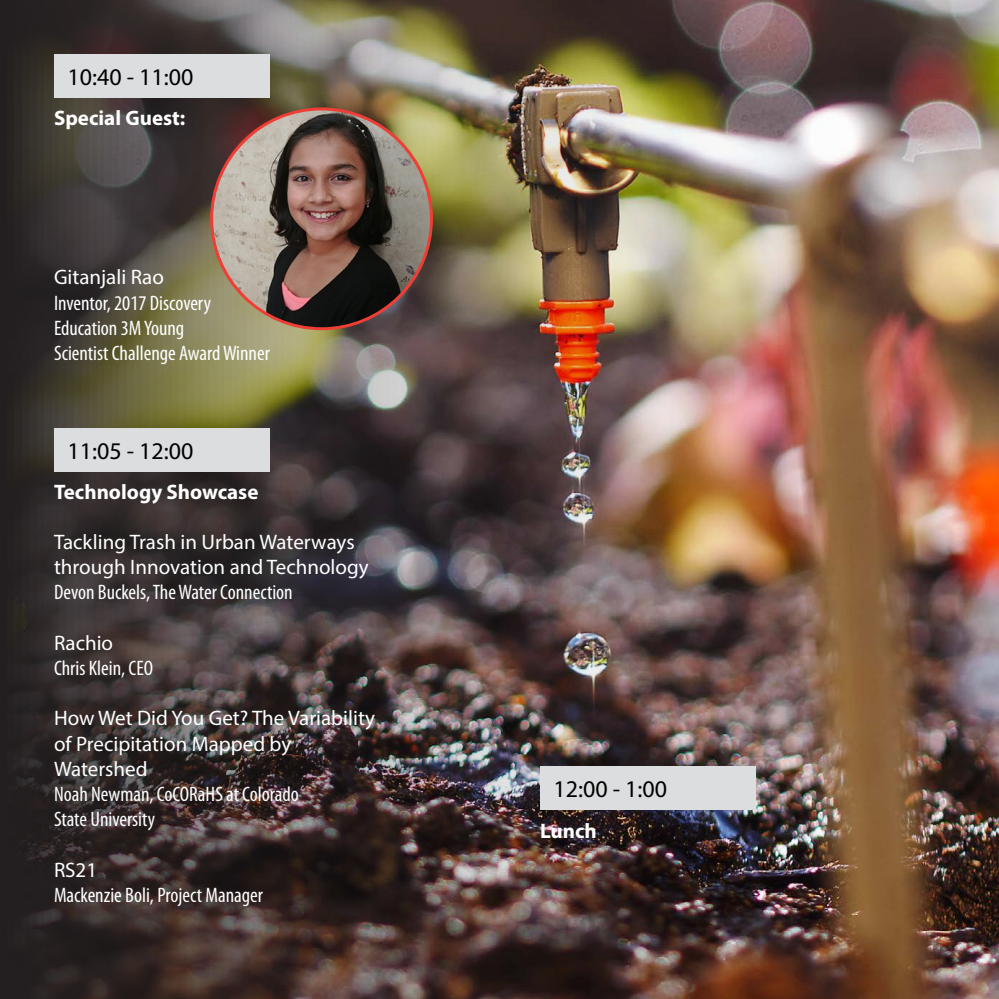
<style>
.page{position:relative;width:999px;height:999px;background:#fff}
.page>*{position:absolute;margin:0;border:0;box-sizing:border-box;transform-origin:0 0}
.t1{font:24px "Myriad Pro";color:#000}
.t2{font:condensed 21px/25.2px "Myriad Pro";color:#fff}
.t3{font:21px/25.2px "Myriad Pro";color:#fff}
.t4{font:700 21px "Myriad Pro";color:#fff}
</style>
<div class="page">
<img style="left:0;top:0;width:999px;height:999px">
<div style="left:540px;top:767px;width:216px;height:43px;background:#dcdddf"></div>
<div style="left:54px;top:428px;width:216px;height:43px;background:#dcdddf"></div>
<div style="left:54px;top:54px;width:216px;height:43px;background:#dcdddf"></div>
<img style="left:212px;top:110px;width:219px;height:219px">
<p class="t1" style="left:68px;top:62px;width:127px">10:40 - 11:00</p>
<p class="t4" style="left:54px;top:104px;width:133px">Special Guest:</p>
<p class="t3" style="left:54px;top:264px;width:111px">Gitanjali Rao</p>
<p class="t2" style="left:54px;top:290px;width:217px">Inventor, 2017 Discovery<br>Education 3M Young<br>Scientist Challenge Award Winner</p>
<p class="t1" style="left:68px;top:436px;width:127px">11:05 - 12:00</p>
<p class="t4" style="left:54px;top:478px;width:206px">Technology Showcase</p>
<p class="t3" style="left:54px;top:529px;width:316px">Tackling Trash in Urban Waterways through Innovation and Technology</p>
<p class="t2" style="left:54px;top:580px;width:240px">Devon Buckels, The Water Connection</p>
<p class="t3" style="left:54px;top:630px;width:61px">Rachio</p>
<p class="t2" style="left:54px;top:655px;width:101px">Chris Klein, CEO</p>
<p class="t3" style="left:54px;top:705px;width:323px">How Wet Did You Get? The Variability of Precipitation Mapped by</p>
<p class="t3" style="left:54px;top:756px;width:95px">Watershed</p>
<p class="t2" style="left:54px;top:781px;width:247px">Noah Newman, CoCORaHS at Colorado</p>
<p class="t2" style="left:54px;top:806px;width:102px">State University</p>
<p class="t3" style="left:54px;top:857px;width:45px">RS21</p>
<p class="t2" style="left:54px;top:882px;width:211px">Mackenzie Boli, Project Manager</p>
<p class="t1" style="left:554px;top:775px;width:115px">12:00 - 1:00</p>
<p class="t4" style="left:540px;top:817px;width:58px">Lunch</p>
</div>
